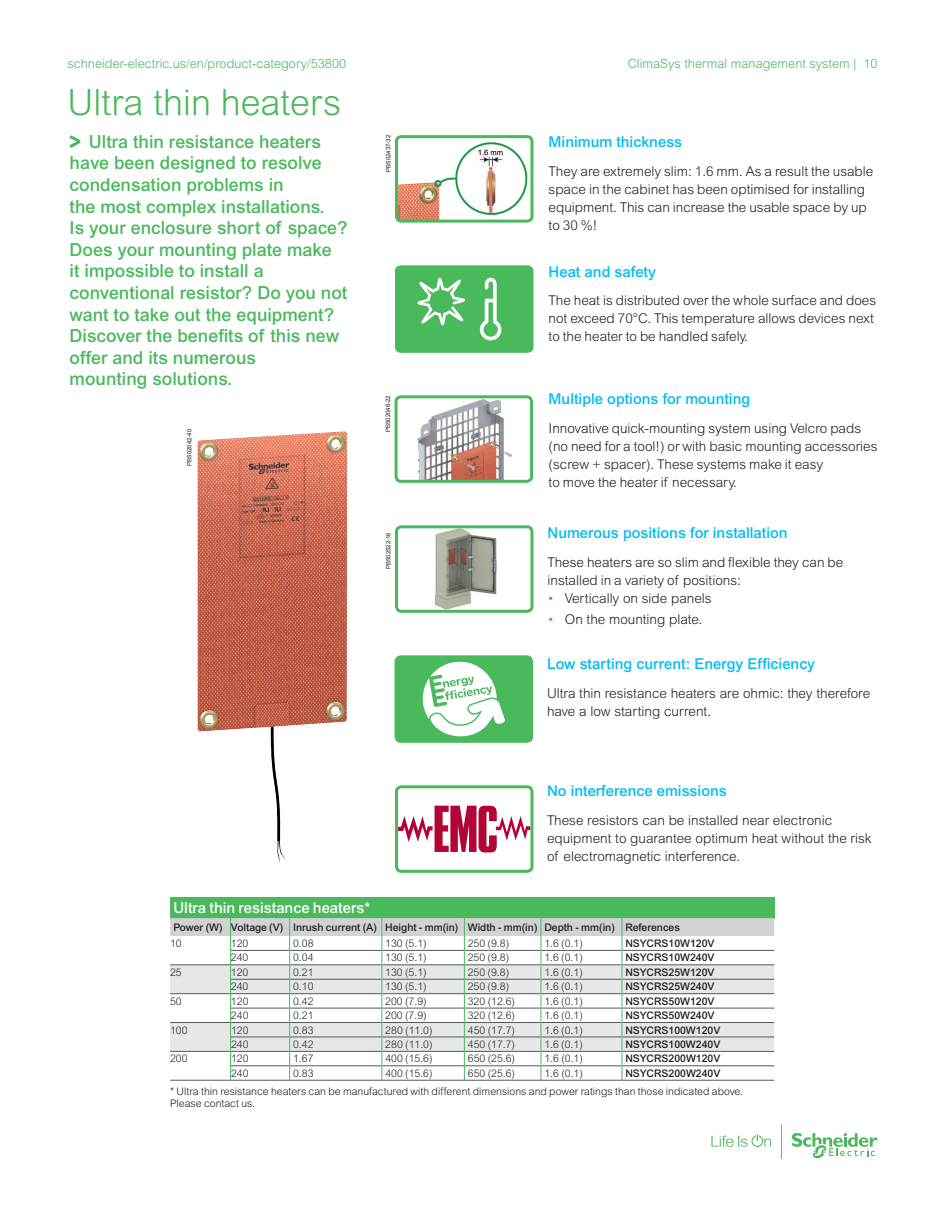
<style>
.page{position:relative;width:945px;height:1215px;background:#fff}
.page>*{position:absolute;margin:0;border:0;box-sizing:border-box;transform-origin:0 0}
.t1{font:300 36px "Arial Rounded MT Std";color:#4ab95c}
.t2{font:500 18px/21.6px "Arial MT Std";color:#4ab95c}
.t3{font:500 15px "Arial MT Std";color:#01bdf2}
.t4{font:500 15px "Arial MT Std";color:#fff}
.t5{font:300 13.5px/18px "Arial MT Std";color:#231f20}
.t6{font:300 12.75px "Arial MT Std";color:#4ab95c}
.t7{font:300 10.5px/12px "Arial MT Std";color:#231f20}
.t8{font:500 10.5px "Arial MT Std";color:#231f20}
.t9{font:6px "Arial";color:#231f20}
.s1{color:#4ab95c}
</style>
<div class="page">
<img style="left:198px;top:431px;width:149px;height:431px">
<img style="left:399px;top:142px;width:129px;height:77px">
<div style="left:395px;top:135px;width:138px;height:88px;border:3px solid #4ab95c;border-radius:5px"></div>
<img style="left:434px;top:529px;width:63px;height:80px">
<div style="left:395px;top:525px;width:138px;height:88px;border:3px solid #4ab95c;border-radius:5px"></div>
<svg style="left:399px;top:806px;width:130px;height:46px"></svg>
<div style="left:395px;top:785px;width:138px;height:88px;border:3px solid #4ab95c;border-radius:5px"></div>
<svg style="left:395px;top:265px;width:139px;height:88px;background:#5cc06c"></svg>
<img style="left:417px;top:399px;width:94px;height:80px">
<div style="left:395px;top:395px;width:138px;height:88px;border:3px solid #4ab95c;border-radius:5px"></div>
<div style="left:396px;top:657px;width:136px;height:84px;background:#4ab95c;border-radius:5px"></div>
<div style="left:395px;top:655px;width:138px;height:88px;border:3px solid #4ab95c;border-radius:5px"></div>
<svg style="left:423px;top:662px;width:82px;height:75px"></svg>
<svg style="left:69px;top:135px;width:11px;height:13px"></svg>
<div style="left:170px;top:897px;width:604px;height:21px;background:#4ab95c"></div>
<hr style="left:170px;top:1080px;width:61px;height:1px;background:#57585a">
<hr style="left:231px;top:1080px;width:59px;height:1px;background:#57585a">
<hr style="left:290px;top:1080px;width:92px;height:1px;background:#57585a">
<hr style="left:382px;top:1080px;width:82px;height:1px;background:#57585a">
<hr style="left:464px;top:1080px;width:77px;height:1px;background:#57585a">
<hr style="left:541px;top:1080px;width:81px;height:1px;background:#57585a">
<hr style="left:622px;top:1080px;width:152px;height:1px;background:#57585a">
<svg style="left:170px;top:918px;width:604px;height:162px"></svg>
<svg style="left:711px;top:1134px;width:60px;height:13px"></svg>
<svg style="left:792px;top:1133px;width:85px;height:26px"></svg>
<hr style="left:781px;top:1124px;width:1px;height:35px;background:#959ea4">
<p class="t6" style="left:68px;top:56px;width:280px">schneider-electric.us/en/product-category/53800</p>
<p class="t6" style="left:628px;top:56px;width:251px">ClimaSys thermal management system | 10</p>
<h1 class="t1" style="left:68px;top:82px;width:275px">Ultra thin heaters</h1>
<p class="t2" style="left:70px;top:131px;width:280px;text-indent:19px">Ultra thin resistance heaters have been designed to resolve condensation problems in<br>the most complex installations.<br>Is your enclosure short of space?<br>Does your mounting plate make<br>it impossible to install a conventional resistor? Do you not want to take out the equipment?<br>Discover the benefits of this new offer and its numerous<br>mounting solutions.</p>
<p class="t9" style="left:185px;top:466px;width:38px;rotate:-90deg">PB502042-40</p>
<p class="t9" style="left:384px;top:172px;width:38px;rotate:-90deg">PB502437-32</p>
<p class="t9" style="left:384px;top:432px;width:38px;rotate:-90deg">PB502046-22</p>
<p class="t9" style="left:384px;top:569px;width:38px;rotate:-90deg">PB502522-16</p>
<p class="t3" style="left:549px;top:133px;width:135px">Minimum thickness</p>
<p class="t5" style="left:549px;top:162px;width:326px">They are extremely slim: 1.6 mm. As a result the usable space in the cabinet has been optimised for installing equipment. This can increase the usable space by up to 30 %!</p>
<p class="t3" style="left:549px;top:262px;width:109px">Heat and safety</p>
<p class="t5" style="left:549px;top:292px;width:329px">The heat is distributed over the whole surface and does not exceed 70°C. This temperature allows devices next to the heater to be handled safely.</p>
<p class="t3" style="left:549px;top:390px;width:203px">Multiple options for mounting</p>
<p class="t5" style="left:549px;top:419px;width:330px">Innovative quick-mounting system using Velcro pads (no need for a tool!) or with basic mounting accessories (screw + spacer). These systems make it easy<br>to move the heater if necessary.</p>
<p class="t3" style="left:548px;top:524px;width:242px">Numerous positions for installation</p>
<p class="t5" style="left:548px;top:553px;width:297px">These heaters are so slim and flexible they can be installed in a variety of positions:</p>
<p class="t5" style="left:548px;top:589px;width:166px"><span class="s1">•</span> Vertically on side panels</p>
<p class="t5" style="left:548px;top:611px;width:156px"><span class="s1">•</span> On the mounting plate.</p>
<p class="t3" style="left:547px;top:655px;width:270px">Low starting current: Energy Efficiency</p>
<p class="t5" style="left:547px;top:684px;width:325px">Ultra thin resistance heaters are ohmic: they therefore have a low starting current.</p>
<p class="t3" style="left:547px;top:782px;width:181px">No interference emissions</p>
<p class="t5" style="left:547px;top:811px;width:326px">These resistors can be installed near electronic equipment to guarantee optimum heat without the risk of electromagnetic interference.</p>
<p class="t4" style="left:174px;top:899px;width:198px">Ultra thin resistance heaters*</p>
<p class="t8" style="left:174px;top:921px;width:508px">Power (W) Voltage (V) Inrush current (A) Height - mm(in) Width - mm(in) Depth - mm(in) References</p>
<p class="t7" style="left:170px;top:937px;width:13px">10</p>
<p class="t7" style="left:231px;top:937px;width:19px">120</p>
<p class="t7" style="left:293px;top:937px;width:22px">0.08</p>
<p class="t7" style="left:385px;top:937px;width:43px">130 (5.1)</p>
<p class="t7" style="left:468px;top:937px;width:43px">250 (9.8)</p>
<p class="t7" style="left:544px;top:937px;width:40px">1.6 (0.1)</p>
<p class="t8" style="left:625px;top:937px;width:91px">NSYCRS10W120V</p>
<p class="t7" style="left:231px;top:952px;width:19px">240</p>
<p class="t7" style="left:293px;top:952px;width:22px">0.04</p>
<p class="t7" style="left:385px;top:952px;width:43px">130 (5.1)</p>
<p class="t7" style="left:468px;top:952px;width:43px">250 (9.8)</p>
<p class="t7" style="left:544px;top:952px;width:40px">1.6 (0.1)</p>
<p class="t8" style="left:625px;top:952px;width:91px">NSYCRS10W240V</p>
<p class="t7" style="left:170px;top:966px;width:13px">25</p>
<p class="t7" style="left:231px;top:966px;width:19px">120</p>
<p class="t7" style="left:293px;top:966px;width:22px">0.21</p>
<p class="t7" style="left:385px;top:966px;width:43px">130 (5.1)</p>
<p class="t7" style="left:468px;top:966px;width:43px">250 (9.8)</p>
<p class="t7" style="left:544px;top:966px;width:40px">1.6 (0.1)</p>
<p class="t8" style="left:625px;top:966px;width:91px">NSYCRS25W120V</p>
<p class="t7" style="left:231px;top:981px;width:19px">240</p>
<p class="t7" style="left:293px;top:981px;width:22px">0.10</p>
<p class="t7" style="left:385px;top:981px;width:43px">130 (5.1)</p>
<p class="t7" style="left:468px;top:981px;width:43px">250 (9.8)</p>
<p class="t7" style="left:544px;top:981px;width:40px">1.6 (0.1)</p>
<p class="t8" style="left:625px;top:980px;width:91px">NSYCRS25W240V</p>
<p class="t7" style="left:170px;top:995px;width:13px">50</p>
<p class="t7" style="left:231px;top:995px;width:19px">120</p>
<p class="t7" style="left:293px;top:995px;width:22px">0.42</p>
<p class="t7" style="left:385px;top:995px;width:43px">200 (7.9)</p>
<p class="t7" style="left:468px;top:995px;width:49px">320 (12.6)</p>
<p class="t7" style="left:544px;top:995px;width:40px">1.6 (0.1)</p>
<p class="t8" style="left:625px;top:995px;width:91px">NSYCRS50W120V</p>
<p class="t7" style="left:231px;top:1009px;width:19px">240</p>
<p class="t7" style="left:293px;top:1009px;width:22px">0.21</p>
<p class="t7" style="left:385px;top:1009px;width:43px">200 (7.9)</p>
<p class="t7" style="left:468px;top:1009px;width:49px">320 (12.6)</p>
<p class="t7" style="left:544px;top:1009px;width:40px">1.6 (0.1)</p>
<p class="t8" style="left:625px;top:1009px;width:91px">NSYCRS50W240V</p>
<p class="t7" style="left:170px;top:1024px;width:19px">100</p>
<p class="t7" style="left:231px;top:1024px;width:19px">120</p>
<p class="t7" style="left:293px;top:1024px;width:22px">0.83</p>
<p class="t7" style="left:385px;top:1024px;width:49px">280 (11.0)</p>
<p class="t7" style="left:468px;top:1024px;width:49px">450 (17.7)</p>
<p class="t7" style="left:544px;top:1024px;width:40px">1.6 (0.1)</p>
<p class="t8" style="left:625px;top:1024px;width:96px">NSYCRS100W120V</p>
<p class="t7" style="left:231px;top:1038px;width:19px">240</p>
<p class="t7" style="left:293px;top:1038px;width:22px">0.42</p>
<p class="t7" style="left:385px;top:1038px;width:49px">280 (11.0)</p>
<p class="t7" style="left:468px;top:1038px;width:49px">450 (17.7)</p>
<p class="t7" style="left:544px;top:1038px;width:40px">1.6 (0.1)</p>
<p class="t8" style="left:625px;top:1038px;width:96px">NSYCRS100W240V</p>
<p class="t7" style="left:170px;top:1053px;width:19px">200</p>
<p class="t7" style="left:231px;top:1053px;width:19px">120</p>
<p class="t7" style="left:293px;top:1053px;width:22px">1.67</p>
<p class="t7" style="left:385px;top:1053px;width:49px">400 (15.6)</p>
<p class="t7" style="left:468px;top:1053px;width:49px">650 (25.6)</p>
<p class="t7" style="left:544px;top:1053px;width:40px">1.6 (0.1)</p>
<p class="t8" style="left:625px;top:1053px;width:96px">NSYCRS200W120V</p>
<p class="t7" style="left:231px;top:1067px;width:19px">240</p>
<p class="t7" style="left:293px;top:1067px;width:22px">0.83</p>
<p class="t7" style="left:385px;top:1067px;width:49px">400 (15.6)</p>
<p class="t7" style="left:468px;top:1067px;width:49px">650 (25.6)</p>
<p class="t7" style="left:544px;top:1067px;width:40px">1.6 (0.1)</p>
<p class="t8" style="left:625px;top:1067px;width:96px">NSYCRS200W240V</p>
<p class="t7" style="left:170px;top:1085px;width:574px">* Ultra thin resistance heaters can be manufactured with different dimensions and power ratings than those indicated above.<br>Please contact us.</p>
</div>
